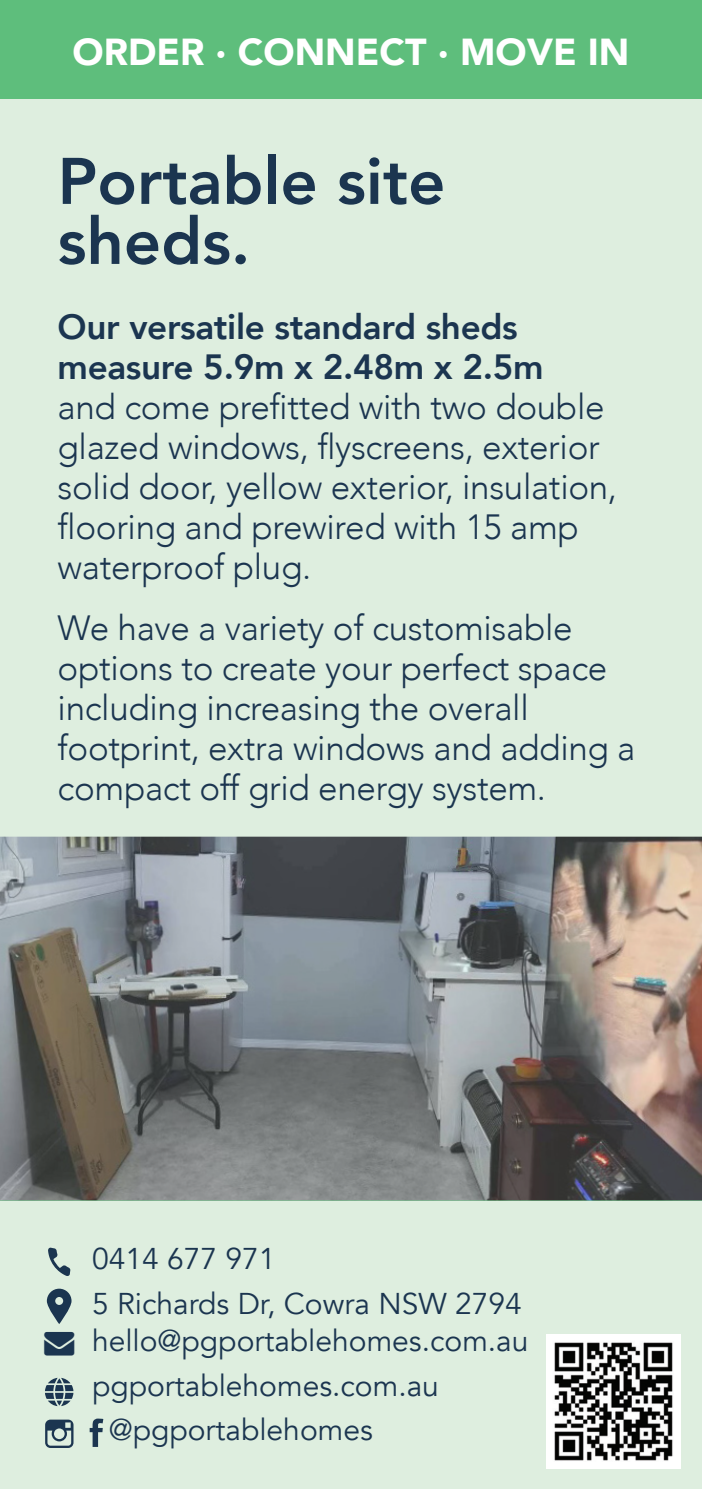
<style>
.page{position:relative;width:702px;height:1489px;background:#fff}
.page>*{position:absolute;margin:0;border:0;box-sizing:border-box;transform-origin:0 0}
.t1{font:800 65px/60px "Avenir";color:#1b3550}
.t2{font:900 37.5px "Avenir";color:#fff}
.t3{font:300 35px/40px "Avenir";letter-spacing:-.01em;color:#1b3550}
.t4{font:30px "Avenir";color:#1b3550}
.s1{font-weight:800}
</style>
<div class="page">
<div style="left:0;top:0;width:702px;height:1488px;background:#deeedf"></div>
<div style="left:0;top:0;width:702px;height:99px;background:#5ebe7c"></div>
<img style="left:0;top:836px;width:702px;height:364px">
<svg style="left:47px;top:1288px;width:24px;height:35px"></svg>
<svg style="left:48px;top:1247px;width:22px;height:29px"></svg>
<svg style="left:45px;top:1377px;width:28px;height:28px"></svg>
<img style="left:546px;top:1334px;width:134px;height:134px">
<svg style="left:45px;top:1419px;width:28px;height:28px"></svg>
<svg style="left:90px;top:1418px;width:13px;height:28px"></svg>
<p class="t2" style="left:72px;top:20px;width:558px">ORDER · CONNECT · MOVE IN</p>
<p class="t1" style="left:58px;top:151px;width:389px">Portable site sheds.</p>
<p class="t3" style="left:58px;top:307px;width:561px"><span class="s1">Our versatile standard sheds measure 5.9m x 2.48m x 2.5m<br></span>and come prefitted with two double glazed windows, flyscreens, exterior solid door, yellow exterior, insulation, flooring and prewired with 15 amp waterproof plug.</p>
<p class="t3" style="left:58px;top:608px;width:579px">We have a variety of customisable options to create your perfect space including increasing the overall footprint, extra windows and adding a compact off grid energy system.</p>
<p class="t4" style="left:92px;top:1240px;width:185px">0414 677 971</p>
<p class="t4" style="left:92px;top:1285px;width:431px">5 Richards Dr, Cowra NSW 2794</p>
<p class="t4" style="left:92px;top:1322px;width:438px">hello@pgportablehomes.com.au</p>
<p class="t4" style="left:92px;top:1367px;width:348px">pgportablehomes.com.au</p>
<p class="t4" style="left:109px;top:1411px;width:265px">@pgportablehomes</p>
</div>
